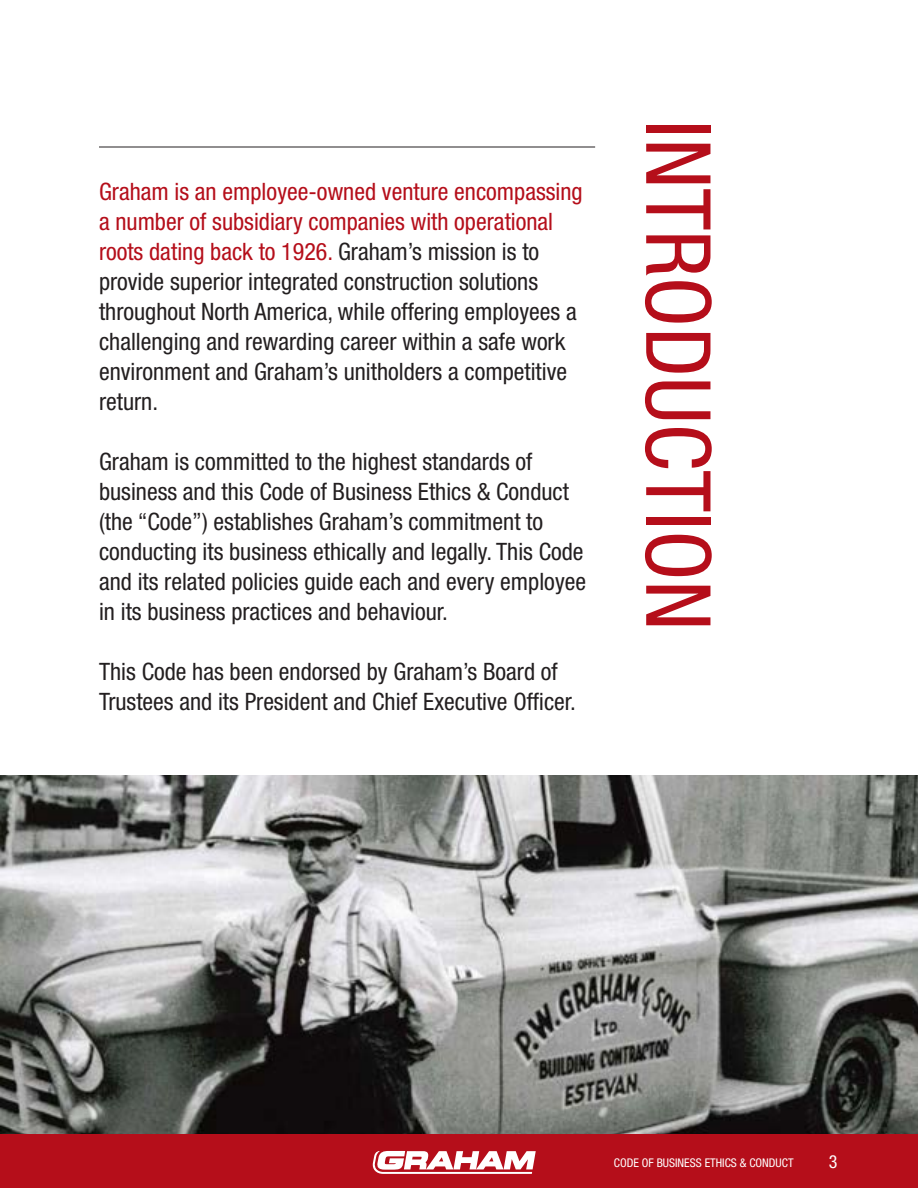
<style>
.page{position:relative;width:918px;height:1188px;background:#fff}
.page>*{position:absolute;margin:0;border:0;box-sizing:border-box;transform-origin:0 0}
.t1{font:condensed 90px "Helvetica Neue LT Std";color:#b50e1a}
.t2{font:condensed 24px/30px "Helvetica Neue LT Std";color:#231f20}
.t3{font:condensed 18px "Helvetica Neue LT Std";color:#fff}
.t4{font:condensed 12px "Helvetica Neue LT Std";color:#fff}
.s1{color:#b50e1a}
</style>
<div class="page">
<img style="left:0;top:776px;width:918px;height:359px">
<div style="left:0;top:1135px;width:918px;height:53px;background:#b50e1a"></div>
<svg style="left:372px;top:1151px;width:164px;height:23px"></svg>
<hr style="left:99px;top:147px;width:496px;height:1px;background:#231f20">
<p class="t2" style="left:99px;top:176px;width:485px"><span class="s1">Graham is an employee-owned venture encompassing a number of subsidiary companies with operational roots dating back to 1926.</span> Graham’s mission is to provide superior integrated construction solutions throughout North America, while offering employees a challenging and rewarding career within a safe work environment and Graham’s unitholders a competitive return.</p>
<p class="t2" style="left:99px;top:446px;width:489px">Graham is committed to the highest standards of business and this Code of Business Ethics &amp; Conduct (the “Code”) establishes Graham’s commitment to conducting its business ethically and legally. This Code and its related policies guide each and every employee in its business practices and behaviour.</p>
<p class="t2" style="left:99px;top:656px;width:478px">This Code has been endorsed by Graham’s Board of<br>Trustees and its President and Chief Executive Officer.</p>
<p class="t1" style="left:730px;top:120px;width:512px;rotate:90deg">INTRODUCTION</p>
<p class="t4" style="left:614px;top:1156px;width:181px">CODE OF BUSINESS ETHICS &amp; CONDUCT</p>
<p class="t3" style="left:829px;top:1152px;width:10px">3</p>
</div>
